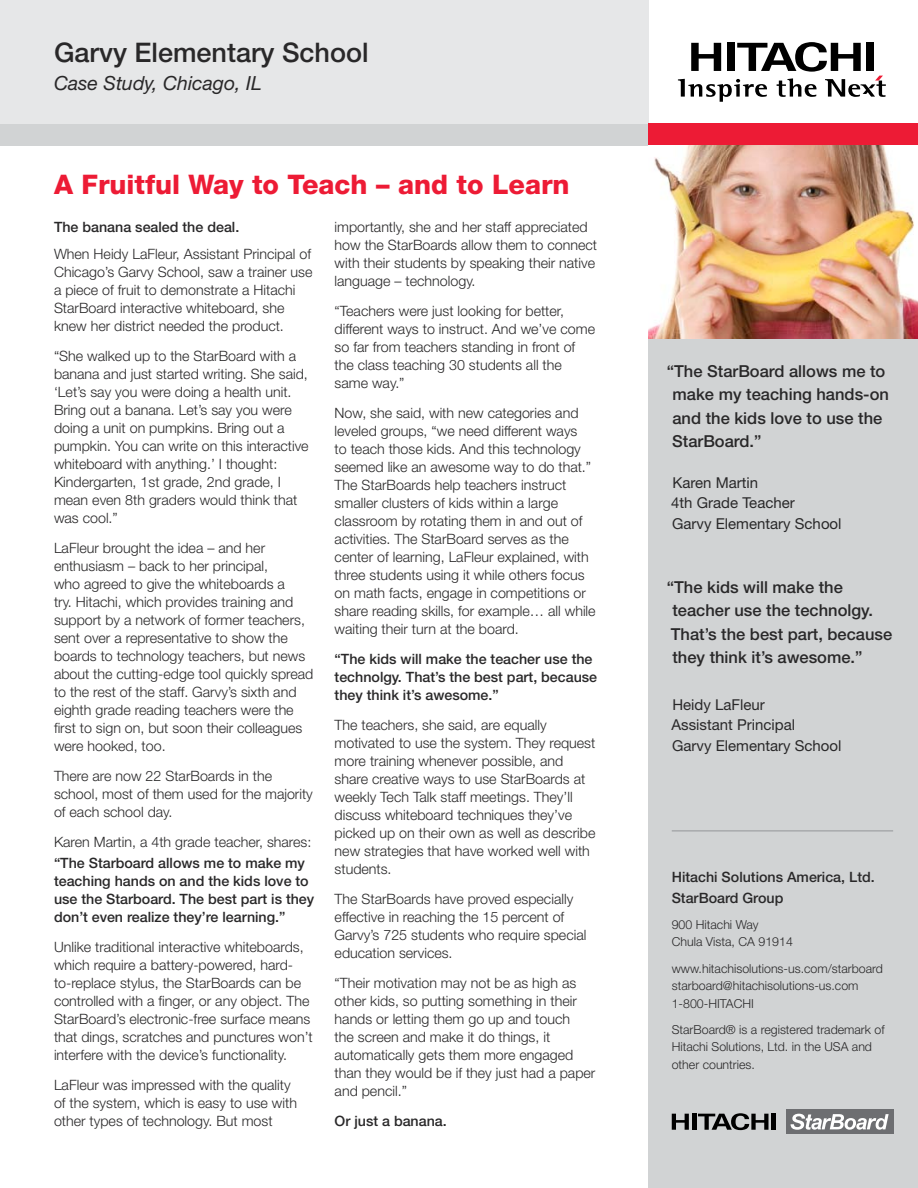
<style>
.page{position:relative;width:918px;height:1188px;background:#fff}
.page>*{position:absolute;margin:0;border:0;box-sizing:border-box;transform-origin:0 0}
.t1{font:800 27px "Helvetica Neue LT Std";color:#ed1b35}
.t2{font:500 27px "Helvetica Neue LT Std";color:#292829}
.t3{font:italic 19.5px "Helvetica Neue LT Std";color:#292829}
.t4{font:500 16.5px/23.4px "Helvetica Neue LT Std";color:#292829}
.t5{font:15px/20.4px "Helvetica Neue LT Std";color:#292829}
.t6{font:300 14.25px/18px "Helvetica Neue LT Std";color:#292829}
.t7{font:500 14.25px/18px "Helvetica Neue LT Std";color:#292829}
.t8{font:300 12.3px/17.4px "Helvetica Neue LT Std";color:#292829}
</style>
<div class="page">
<div style="left:0;top:123px;width:648px;height:23px;background:#d1d3d4"></div>
<div style="left:0;top:0;width:648px;height:123px;background:#e6e7e8"></div>
<svg style="left:678px;top:42px;width:208px;height:60px"></svg>
<div style="left:648px;top:123px;width:270px;height:23px;background:#ed1b35"></div>
<div style="left:648px;top:323px;width:270px;height:865px;background:#d1d3d4"></div>
<img style="left:648px;top:146px;width:270px;height:193px">
<hr style="left:772px;top:1114px;width:4px;height:16px;background:#000">
<svg style="left:672px;top:1114px;width:17px;height:16px"></svg>
<hr style="left:692px;top:1114px;width:4px;height:16px;background:#000">
<svg style="left:698px;top:1113px;width:70px;height:17px"></svg>
<div style="left:786px;top:1109px;width:107px;height:25px;background:#6d6e71"></div>
<svg style="left:791px;top:1114px;width:98px;height:16px"></svg>
<hr style="left:672px;top:831px;width:221px;height:1px;background:#939598">
<h1 class="t2" style="left:54px;top:36px;width:316px">Garvy Elementary School</h1>
<h2 class="t3" style="left:54px;top:71px;width:210px">Case Study, Chicago, IL</h2>
<h1 class="t1" style="left:54px;top:168px;width:517px">A Fruitful Way to Teach – and to Learn</h1>
<p class="t7" style="left:54px;top:218px;width:187px">The banana sealed the deal.</p>
<p class="t6" style="left:54px;top:245px;width:260px">When Heidy LaFleur, Assistant Principal of Chicago’s Garvy School, saw a trainer use a piece of fruit to demonstrate a Hitachi StarBoard interactive whiteboard, she knew her district needed the product.</p>
<p class="t6" style="left:54px;top:347px;width:256px">“She walked up to the StarBoard with a banana and just started writing. She said, ‘Let’s say you were doing a health unit.<br>Bring out a banana. Let’s say you were doing a unit on pumpkins. Bring out a pumpkin. You can write on this interactive whiteboard with anything.’ I thought:<br>Kindergarten, 1st grade, 2nd grade, I mean even 8th graders would think that was cool.”</p>
<p class="t6" style="left:54px;top:539px;width:261px">LaFleur brought the idea – and her enthusiasm – back to her principal,<br>who agreed to give the whiteboards a<br>try. Hitachi, which provides training and support by a network of former teachers, sent over a representative to show the boards to technology teachers, but news about the cutting-edge tool quickly spread to the rest of the staff. Garvy’s sixth and eighth grade reading teachers were the first to sign on, but soon their colleagues were hooked, too.</p>
<p class="t6" style="left:54px;top:767px;width:260px">There are now 22 StarBoards in the school, most of them used for the majority of each school day.</p>
<p class="t6" style="left:54px;top:833px;width:259px">Karen Martin, a 4th grade teacher, shares:</p>
<p class="t7" style="left:54px;top:854px;width:262px">“The Starboard allows me to make my teaching hands on and the kids love to use the Starboard. The best part is they don’t even realize they’re learning.”</p>
<p class="t6" style="left:54px;top:938px;width:260px">Unlike traditional interactive whiteboards, which require a battery-powered, hard&shy;to-replace stylus, the StarBoards can be controlled with a finger, or any object. The StarBoard’s electronic-free surface means that dings, scratches and punctures won’t interfere with the device’s functionality.</p>
<p class="t6" style="left:54px;top:1076px;width:245px">LaFleur was impressed with the quality of the system, which is easy to use with other types of technology. But most</p>
<p class="t6" style="left:335px;top:218px;width:264px">importantly, she and her staff appreciated how the StarBoards allow them to connect with their students by speaking their native language – technology.</p>
<p class="t6" style="left:335px;top:302px;width:262px">“Teachers were just looking for better, different ways to instruct. And we’ve come so far from teachers standing in front of the class teaching 30 students all the same way.”</p>
<p class="t6" style="left:335px;top:404px;width:263px">Now, she said, with new categories and leveled groups, “we need different ways<br>to teach those kids. And this technology seemed like an awesome way to do that.” The StarBoards help teachers instruct smaller clusters of kids within a large classroom by rotating them in and out of activities. The StarBoard serves as the center of learning, LaFleur explained, with three students using it while others focus on math facts, engage in competitions or share reading skills, for example… all while waiting their turn at the board.</p>
<p class="t7" style="left:335px;top:650px;width:264px">“The kids will make the teacher use the technolgy. That’s the best part, because they think it’s awesome.”</p>
<p class="t6" style="left:335px;top:716px;width:262px">The teachers, she said, are equally motivated to use the system. They request more training whenever possible, and share creative ways to use StarBoards at weekly Tech Talk staff meetings. They’ll discuss whiteboard techniques they’ve picked up on their own as well as describe new strategies that have worked well with students.</p>
<p class="t6" style="left:335px;top:890px;width:253px">The StarBoards have proved especially effective in reaching the 15 percent of Garvy’s 725 students who require special education services.</p>
<p class="t6" style="left:335px;top:974px;width:262px">“Their motivation may not be as high as other kids, so putting something in their hands or letting them go up and touch<br>the screen and make it do things, it automatically gets them more engaged than they would be if they just had a paper and pencil.”</p>
<p class="t7" style="left:335px;top:1112px;width:114px">Or just a banana.</p>
<p class="t4" style="left:672px;top:359px;width:218px;text-indent:-5px">“The StarBoard allows me to make my teaching hands-on and the kids love to use the<br>StarBoard.”</p>
<p class="t5" style="left:671px;top:472px;width:172px">Karen Martin<br>4th Grade Teacher<br>Garvy Elementary School</p>
<p class="t4" style="left:667px;top:575px;width:227px">“The kids will make the teacher use the technolgy.<br>That’s the best part, because they think it’s awesome.”</p>
<p class="t5" style="left:672px;top:694px;width:172px">Heidy LaFleur<br>Assistant Principal<br>Garvy Elementary School</p>
<p class="t7" style="left:672px;top:867px;width:204px;line-height:20.4px">Hitachi Solutions America, Ltd.<br>StarBoard Group</p>
<p class="t8" style="left:672px;top:916px;width:123px">900 Hitachi Way<br>Chula Vista, CA 91914</p>
<p class="t8" style="left:672px;top:959px;width:213px">www.hitachisolutions-us.com/starboard starboard@hitachisolutions-us.com<br>1-800-HITACHI</p>
<p class="t8" style="left:672px;top:1021px;width:214px">StarBoard® is a registered trademark of<br>Hitachi Solutions, Ltd. in the USA and other countries.</p>
</div>
